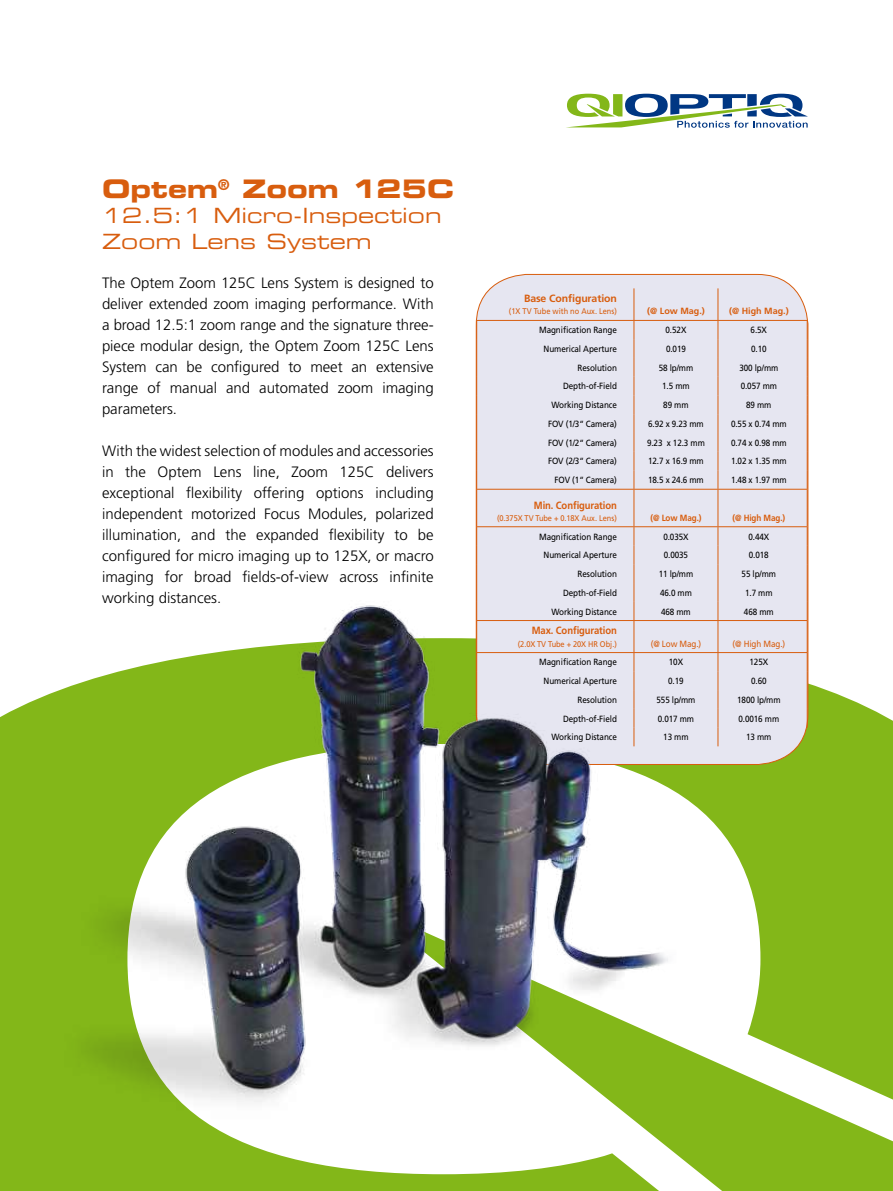
<style>
.page{position:relative;width:893px;height:1191px;background:#fff}
.page>*{position:absolute;margin:0;border:0;box-sizing:border-box;transform-origin:0 0}
.t1{font:25.5px "Eurostile Bold Extended Two";color:#d85d0e}
.t2{font:21px/25.2px "Eurostile Extended Two";color:#d85d0e}
.t3{font:300 15px/21px "Frutiger LT Std";letter-spacing:-.005em;color:#000;text-align:justify}
.t4{font:700 10.5px "Frutiger LT Std";letter-spacing:-.01em;color:#d85d0e;scale:.9 1}
.t5{font:700 10.5px "Frutiger LT Std";letter-spacing:-.01em;color:#d85d0e}
.t6{font:9px "Frutiger LT Std";letter-spacing:-.01em;color:#000;scale:.9 1}
.t7{font:700 9px "Frutiger LT Std";letter-spacing:-.005em;color:#d85d0e}
.t8{font:700 9px "Frutiger LT Std";letter-spacing:-.005em;color:#d85d0e;scale:.9 1}
.t9{font:9px "Frutiger LT Std";letter-spacing:-.01em;color:#d85d0e;scale:.9 1}
.t10{font:8.25px "Frutiger LT Std";color:#d85d0e;scale:.9 1}
</style>
<div class="page">
<svg style="left:0;top:638px;width:893px;height:553px;fill:#83b719"></svg>
<svg style="left:566px;top:94px;width:242px;height:34px"></svg>
<div style="left:476px;top:274px;width:332px;height:490px;background:#e6e6f1;border-radius:51px"></div>
<hr style="left:807px;top:621px;width:1px;height:31px;background:#d85d0e">
<hr style="left:476px;top:489px;width:158px;height:1px;background:#d85d0e">
<hr style="left:634px;top:489px;width:84px;height:1px;background:#d85d0e">
<hr style="left:718px;top:489px;width:90px;height:1px;background:#d85d0e">
<hr style="left:476px;top:526px;width:158px;height:1px;background:#d85d0e">
<hr style="left:634px;top:526px;width:84px;height:1px;background:#d85d0e">
<hr style="left:718px;top:526px;width:90px;height:1px;background:#d85d0e">
<svg style="left:476px;top:321px;width:1px;height:264px"></svg>
<svg style="left:634px;top:321px;width:1px;height:264px"></svg>
<svg style="left:718px;top:321px;width:1px;height:264px"></svg>
<svg style="left:807px;top:321px;width:1px;height:299px"></svg>
<hr style="left:718px;top:620px;width:90px;height:1px;background:#d85d0e">
<hr style="left:718px;top:652px;width:90px;height:1px;background:#d85d0e">
<svg style="left:807px;top:653px;width:1px;height:74px"></svg>
<hr style="left:634px;top:288px;width:1px;height:32px;background:#d85d0e">
<hr style="left:718px;top:288px;width:1px;height:32px;background:#d85d0e">
<hr style="left:476px;top:320px;width:158px;height:1px;background:#d85d0e">
<hr style="left:634px;top:320px;width:84px;height:1px;background:#d85d0e">
<hr style="left:718px;top:320px;width:90px;height:1px;background:#d85d0e">
<img style="left:31px;top:585px;width:731px;height:579px">
<h1 class="t1" style="left:102px;top:179px;width:354px">Optem<sup>®</sup> Zoom 125C</h1>
<h2 class="t2" style="left:102px;top:205px;width:341px">12.5:1 Micro-Inspection<br>Zoom Lens System</h2>
<p class="t3" style="left:102px;top:273px;width:333px">The Optem Zoom 125C Lens System is designed to deliver extended zoom imaging performance. With a broad 12.5:1 zoom range and the signature three&shy;piece modular design, the Optem Zoom 125C Lens System can be configured to meet an extensive range of manual and automated zoom imaging parameters.</p>
<p class="t3" style="left:102px;top:441px;width:333px">With the widest selection of modules and accessories in the Optem Lens line, Zoom 125C delivers exceptional flexibility offering options including independent motorized Focus Modules, polarized illumination, and the expanded flexibility to be configured for micro imaging up to 125X, or macro imaging for broad fields-of-view across infinite working distances.</p>
<p class="t5" style="left:524px;top:294px;width:94px">Base Configuration</p>
<p class="t10" style="left:509px;top:308px;width:121px">(1X TV Tube with no Aux. Lens)</p>
<p class="t7" style="left:647px;top:307px;width:59px">(@ Low Mag.)</p>
<p class="t7" style="left:729px;top:307px;width:61px">(@ High Mag.)</p>
<p class="t6" style="left:539px;top:326px;width:88px">Magnification Range</p>
<p class="t6" style="left:665px;top:326px;width:25px">0.52X</p>
<p class="t6" style="left:751px;top:326px;width:20px">6.5X</p>
<p class="t6" style="left:544px;top:345px;width:83px">Numerical Aperture</p>
<p class="t6" style="left:666px;top:345px;width:24px">0.019</p>
<p class="t6" style="left:751px;top:345px;width:19px">0.10</p>
<p class="t6" style="left:578px;top:364px;width:45px">Resolution</p>
<p class="t6" style="left:659px;top:364px;width:40px">58 lp/mm</p>
<p class="t6" style="left:739px;top:364px;width:45px">300 lp/mm</p>
<p class="t6" style="left:563px;top:382px;width:61px">Depth-of-Field</p>
<p class="t6" style="left:662px;top:382px;width:32px">1.5 mm</p>
<p class="t6" style="left:741px;top:382px;width:42px">0.057 mm</p>
<p class="t6" style="left:551px;top:401px;width:74px">Working Distance</p>
<p class="t6" style="left:663px;top:401px;width:30px">89 mm</p>
<p class="t6" style="left:746px;top:401px;width:30px">89 mm</p>
<p class="t6" style="left:548px;top:420px;width:78px">FOV (1/3“ Camera)</p>
<p class="t6" style="left:648px;top:420px;width:63px">6.92 x 9.23 mm</p>
<p class="t6" style="left:731px;top:420px;width:63px">0.55 x 0.74 mm</p>
<p class="t6" style="left:548px;top:439px;width:78px">FOV (1/2“ Camera)</p>
<p class="t6" style="left:647px;top:439px;width:66px">9.23 x 12.3 mm</p>
<p class="t6" style="left:731px;top:439px;width:63px">0.74 x 0.98 mm</p>
<p class="t6" style="left:548px;top:457px;width:78px">FOV (2/3“ Camera)</p>
<p class="t6" style="left:648px;top:457px;width:63px">12.7 x 16.9 mm</p>
<p class="t6" style="left:731px;top:457px;width:63px">1.02 x 1.35 mm</p>
<p class="t6" style="left:555px;top:476px;width:71px">FOV (1“ Camera)</p>
<p class="t6" style="left:648px;top:476px;width:63px">18.5 x 24.6 mm</p>
<p class="t6" style="left:731px;top:476px;width:63px">1.48 x 1.97 mm</p>
<p class="t4" style="left:534px;top:500px;width:94px">Min. Configuration</p>
<p class="t10" style="left:497px;top:514px;width:135px">(0.375X TV Tube + 0.18X Aux. Lens)</p>
<p class="t8" style="left:650px;top:514px;width:58px">(@ Low Mag.)</p>
<p class="t8" style="left:732px;top:514px;width:60px">(@ High Mag.)</p>
<p class="t6" style="left:539px;top:532px;width:88px">Magnification Range</p>
<p class="t6" style="left:663px;top:532px;width:30px">0.035X</p>
<p class="t6" style="left:748px;top:532px;width:25px">0.44X</p>
<p class="t6" style="left:544px;top:551px;width:83px">Numerical Aperture</p>
<p class="t6" style="left:664px;top:551px;width:29px">0.0035</p>
<p class="t6" style="left:749px;top:551px;width:24px">0.018</p>
<p class="t6" style="left:578px;top:570px;width:45px">Resolution</p>
<p class="t6" style="left:659px;top:570px;width:40px">11 lp/mm</p>
<p class="t6" style="left:742px;top:570px;width:40px">55 lp/mm</p>
<p class="t6" style="left:563px;top:589px;width:61px">Depth-of-Field</p>
<p class="t6" style="left:660px;top:589px;width:37px">46.0 mm</p>
<p class="t6" style="left:745px;top:589px;width:32px">1.7 mm</p>
<p class="t6" style="left:551px;top:607px;width:74px">Working Distance</p>
<p class="t6" style="left:661px;top:607px;width:35px">468 mm</p>
<p class="t6" style="left:744px;top:607px;width:35px">468 mm</p>
<p class="t4" style="left:532px;top:626px;width:96px">Max. Configuration</p>
<p class="t10" style="left:518px;top:640px;width:111px">(2.0X TV Tube + 20X HR Obj.)</p>
<p class="t9" style="left:651px;top:639px;width:58px">(@ Low Mag.)</p>
<p class="t9" style="left:732px;top:639px;width:60px">(@ High Mag.)</p>
<p class="t6" style="left:539px;top:658px;width:88px">Magnification Range</p>
<p class="t6" style="left:669px;top:658px;width:17px">10X</p>
<p class="t6" style="left:749px;top:658px;width:22px">125X</p>
<p class="t6" style="left:544px;top:677px;width:83px">Numerical Aperture</p>
<p class="t6" style="left:668px;top:677px;width:19px">0.19</p>
<p class="t6" style="left:751px;top:677px;width:19px">0.60</p>
<p class="t6" style="left:578px;top:696px;width:45px">Resolution</p>
<p class="t6" style="left:656px;top:696px;width:45px">555 lp/mm</p>
<p class="t6" style="left:737px;top:696px;width:50px">1800 lp/mm</p>
<p class="t6" style="left:563px;top:714px;width:61px">Depth-of-Field</p>
<p class="t6" style="left:658px;top:714px;width:42px">0.017 mm</p>
<p class="t6" style="left:738px;top:714px;width:47px">0.0016 mm</p>
<p class="t6" style="left:551px;top:733px;width:74px">Working Distance</p>
<p class="t6" style="left:663px;top:733px;width:30px">13 mm</p>
<p class="t6" style="left:746px;top:733px;width:30px">13 mm</p>
</div>
